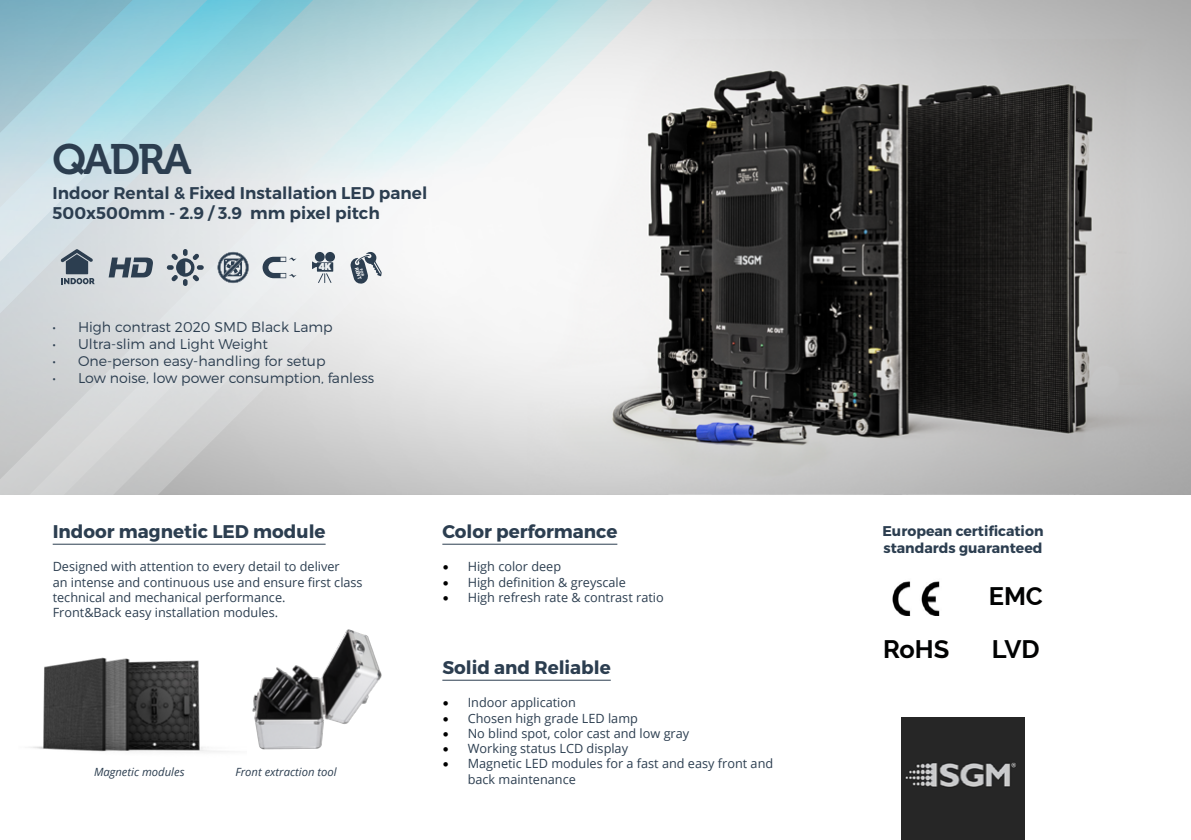
<style>
.page{position:relative;width:1191px;height:840px;background:#fff}
.page>*{position:absolute;margin:0;border:0;box-sizing:border-box;transform-origin:0 0}
.t1{font:42.2px "Museo 700";letter-spacing:-.05em;color:#2c3e50}
.t2{font:700 25.4px "Raleway";color:#010202}
.t3{font:700 18.4px "Montserrat";color:#2c3e50}
.t4{font:600 17px/20.2px "Montserrat";color:#2c3e50}
.t5{font:300 14px "Montserrat";color:#2c3e50}
.t6{font:700 14px/17px "Montserrat";color:#2c3e50}
.t7{font:12.6px/15.2px "Open Sans";color:#2c3e50}
.t8{font:italic 11.2px "Open Sans";color:#2c3e50}
.t9{font:900 10px "Gotham Narrow";color:#ecf0f1}
.t10{font:700 5.2px "Myriad Pro";color:#fff}
.s1{font-family:"Minion Pro";font-size:17px;color:#000}
</style>
<div class="page">
<hr style="left:53px;top:543px;width:272px;height:1px;background:#2c3e50">
<img style="left:901px;top:717px;width:123px;height:122px">
<img style="left:892px;top:581px;width:48px;height:34px">
<hr style="left:442px;top:679px;width:169px;height:1px;background:#2c3e50">
<img style="left:676px;top:0;width:515px;height:494px">
<img style="left:30px;top:657px;width:199px;height:95px">
<img style="left:252px;top:629px;width:130px;height:121px">
<hr style="left:442px;top:543px;width:175px;height:1px;background:#2c3e50">
<svg style="left:582px;top:0;width:94px;height:494px"></svg>
<svg style="left:337px;top:0;width:245px;height:494px"></svg>
<svg style="left:0;top:0;width:337px;height:494px;background:#c6d8dc"></svg>
<svg style="left:262px;top:256px;width:34px;height:22px"></svg>
<svg style="left:109px;top:257px;width:44px;height:20px"></svg>
<svg style="left:167px;top:249px;width:37px;height:37px"></svg>
<svg style="left:61px;top:249px;width:34px;height:35px"></svg>
<div style="left:325px;top:252px;width:10px;height:10px;background:#2c3e50;border-radius:50%"></div>
<div style="left:315px;top:252px;width:10px;height:10px;background:#2c3e50;border-radius:50%"></div>
<svg style="left:312px;top:261px;width:21px;height:22px"></svg>
<svg style="left:326px;top:273px;width:5px;height:10px"></svg>
<svg style="left:318px;top:273px;width:5px;height:10px"></svg>
<svg style="left:218px;top:252px;width:31px;height:31px"></svg>
<svg style="left:350px;top:252px;width:32px;height:31px"></svg>
<h1 class="t1" style="left:53px;top:136px;width:140px">QADRA</h1>
<h3 class="t4" style="left:53px;top:182px;width:376px">Indoor Rental &amp; Fixed Installation LED panel<br>500x500mm - 2.9 / 3.9 mm pixel pitch</h3>
<p class="t9" style="left:319px;top:260px;width:14px">4K</p>
<p class="t10" style="left:360px;top:266px;width:14px;rotate:74deg">RENT</p>
<p class="t5" style="left:53px;top:318px;width:282px">• High contrast 2020 SMD Black Lamp</p>
<p class="t5" style="left:53px;top:335px;width:217px">• Ultra-slim and Light Weight</p>
<p class="t5" style="left:53px;top:352px;width:274px">• One-person easy-handling for setup</p>
<p class="t5" style="left:53px;top:369px;width:323px">• Low noise, low power consumption, fanless</p>
<h3 class="t3" style="left:53px;top:520px;width:274px">Indoor magnetic LED module</h3>
<p class="t7" style="left:53px;top:558px;width:311px">Designed with attention to every detail to deliver<br>an intense and continuous use and ensure first class technical and mechanical performance.<br>Front&amp;Back easy installation modules.</p>
<p class="t8" style="left:94px;top:763px;width:92px">Magnetic modules</p>
<p class="t8" style="left:235px;top:763px;width:103px">Front extraction tool</p>
<h3 class="t3" style="left:442px;top:520px;width:176px">Color performance</h3>
<p class="t6" style="left:882px;top:522px;width:162px">European certification standards guaranteed</p>
<p class="t7" style="left:442px;top:558px;width:120px"><span class="s1">•</span> High color deep</p>
<p class="t7" style="left:442px;top:573px;width:185px"><span class="s1">•</span> High definition &amp; greyscale</p>
<p class="t7" style="left:442px;top:589px;width:223px"><span class="s1">•</span> High refresh rate &amp; contrast ratio</p>
<h3 class="t3" style="left:442px;top:656px;width:170px">Solid and Reliable</h3>
<p class="t7" style="left:442px;top:694px;width:135px"><span class="s1">•</span> Indoor application</p>
<p class="t7" style="left:442px;top:709px;width:197px"><span class="s1">•</span> Chosen high grade LED lamp</p>
<p class="t7" style="left:442px;top:725px;width:248px"><span class="s1">•</span> No blind spot, color cast and low gray</p>
<p class="t7" style="left:442px;top:740px;width:187px"><span class="s1">•</span> Working status LCD display</p>
<p class="t7" style="left:468px;top:755px;width:307px;text-indent:-25px"><span class="s1">•</span> Magnetic LED modules for a fast and easy front and back maintenance</p>
<h2 class="t2" style="left:988px;top:581px;width:56px">EMC</h2>
<h2 class="t2" style="left:883px;top:634px;width:68px">RoHS</h2>
<h2 class="t2" style="left:992px;top:634px;width:49px">LVD</h2>
</div>
